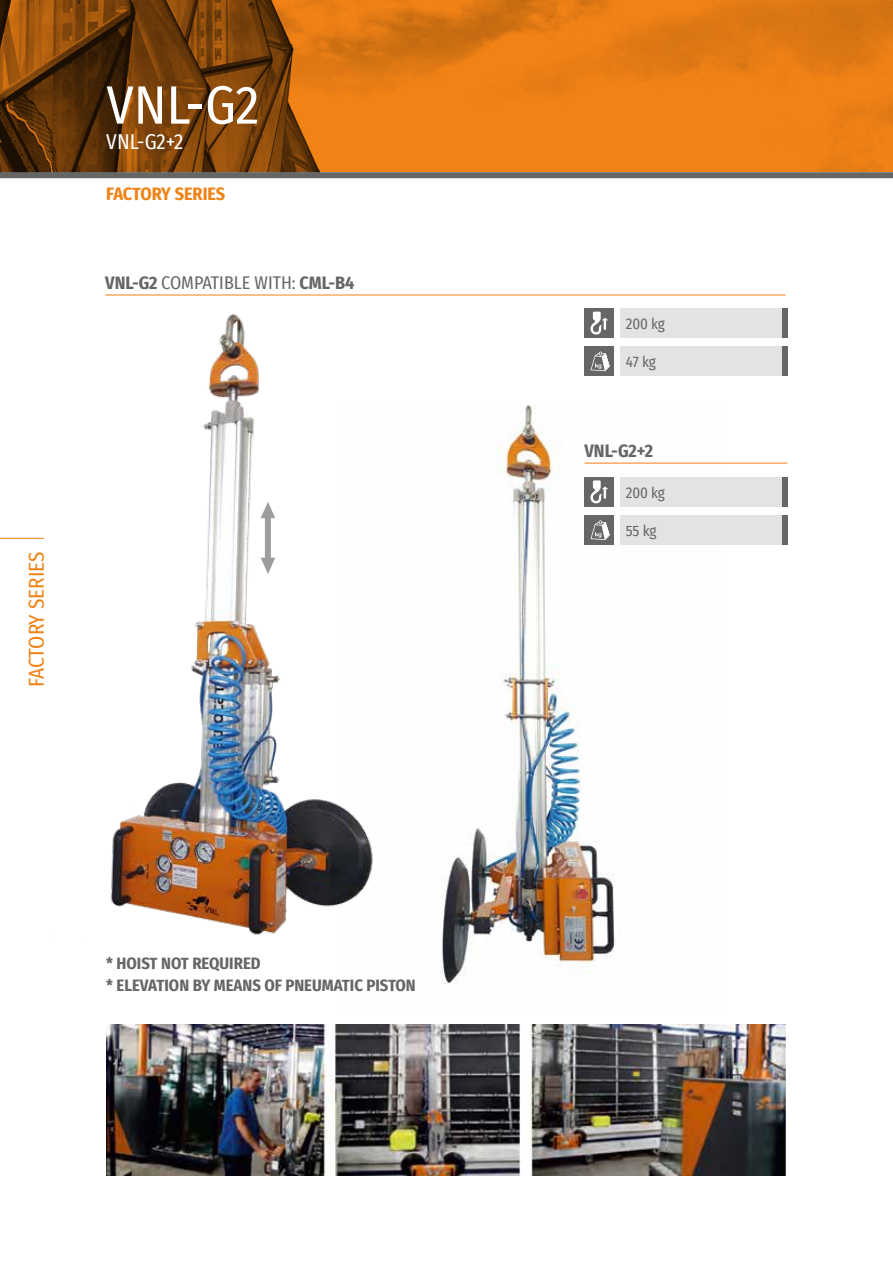
<style>
.page{position:relative;width:893px;height:1263px;background:#fff}
.page>*{position:absolute;margin:0;border:0;box-sizing:border-box;transform-origin:0 0}
.t1{font:54px "Fira Sans Condensed";color:#fff}
.t2{font:21px "Fira Sans Condensed";letter-spacing:-.01em;color:#f08216}
.t3{font:21px "Fira Sans Condensed";color:#fff}
.t4{font:18px "Fira Sans Condensed";color:#666665}
.t5{font:700 18px "Fira Sans Condensed";letter-spacing:-.01em;color:#f08216}
.t6{font:700 18px "Fira Sans Condensed";color:#666665}
.t7{font:700 16.5px/22px "Fira Sans Condensed";color:#666665}
.t8{font:15px "Fira Sans Condensed";letter-spacing:-.015em;color:#666665}
.s1{font-weight:700}
</style>
<div class="page">
<img style="left:441px;top:405px;width:279px;height:579px">
<svg style="left:0;top:0;width:893px;height:172px;background:#bd6611"></svg>
<hr style="left:0;top:538px;width:44px;height:1px;background:#f08216">
<hr style="left:105px;top:295px;width:681px;height:1px;background:#f08216">
<hr style="left:584px;top:463px;width:203px;height:1px;background:#f08216">
<div style="left:584px;top:308px;width:30px;height:30px;background:#666665"></div>
<div style="left:584px;top:477px;width:30px;height:30px;background:#666665"></div>
<div style="left:584px;top:346px;width:30px;height:30px;background:#666665"></div>
<div style="left:584px;top:515px;width:30px;height:30px;background:#666665"></div>
<div style="left:620px;top:308px;width:166px;height:30px;background:#e3e3e3"></div>
<div style="left:620px;top:477px;width:166px;height:30px;background:#e3e3e3"></div>
<div style="left:620px;top:346px;width:166px;height:30px;background:#e3e3e3"></div>
<div style="left:620px;top:515px;width:166px;height:30px;background:#e3e3e3"></div>
<svg style="left:590px;top:312px;width:18px;height:23px"></svg>
<svg style="left:590px;top:480px;width:18px;height:23px"></svg>
<svg style="left:590px;top:352px;width:20px;height:19px"></svg>
<svg style="left:590px;top:520px;width:20px;height:20px"></svg>
<div style="left:782px;top:308px;width:5px;height:30px;background:#666665"></div>
<div style="left:782px;top:477px;width:5px;height:30px;background:#666665"></div>
<div style="left:782px;top:346px;width:5px;height:30px;background:#666665"></div>
<div style="left:782px;top:515px;width:5px;height:30px;background:#666665"></div>
<img style="left:106px;top:1025px;width:680px;height:151px">
<div style="left:0;top:172px;width:893px;height:6px;background:#666665"></div>
<img style="left:111px;top:315px;width:344px;height:628px">
<svg style="left:261px;top:502px;width:14px;height:72px"></svg>
<h1 class="t1" style="left:106px;top:64px;width:154px">VNL-G2</h1>
<p class="t3" style="left:106px;top:126px;width:79px">VNL-G2+2</p>
<p class="t5" style="left:106px;top:178px;width:120px">FACTORY SERIES</p>
<p class="t4" style="left:105px;top:269px;width:251px"><span class="s1">VNL-G2</span> COMPATIBLE WITH: <span class="s1">CML-B4</span></p>
<p class="t2" style="left:21px;top:687px;width:137px;rotate:-90deg">FACTORY SERIES</p>
<p class="t7" style="left:106px;top:951px;width:311px">* HOIST NOT REQUIRED<br>* ELEVATION BY MEANS OF PNEUMATIC PISTON</p>
<p class="t8" style="left:626px;top:312px;width:40px">200 kg</p>
<p class="t8" style="left:626px;top:351px;width:31px">47 kg</p>
<p class="t6" style="left:584px;top:436px;width:70px">VNL-G2+2</p>
<p class="t8" style="left:626px;top:481px;width:40px">200 kg</p>
<p class="t8" style="left:626px;top:519px;width:32px">55 kg</p>
</div>
